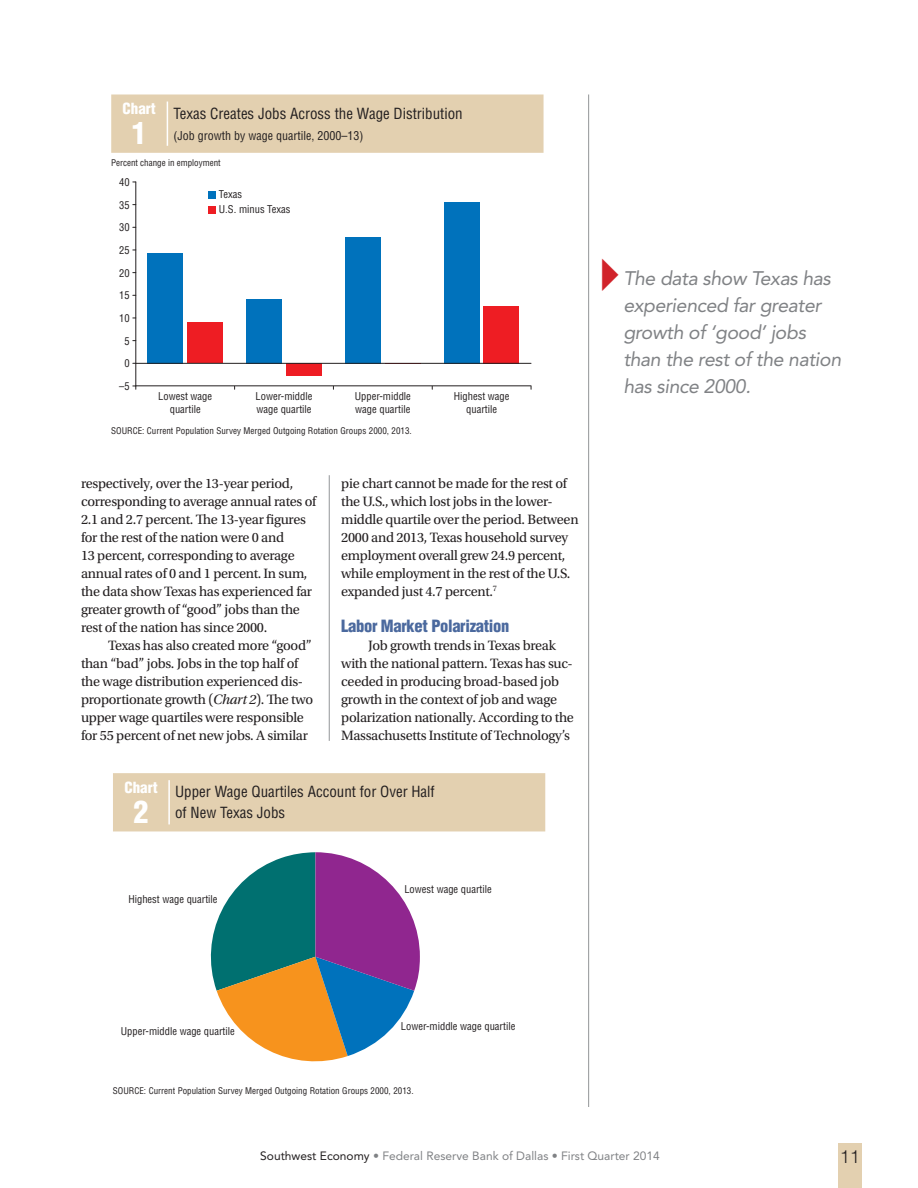
<style>
.page{position:relative;width:918px;height:1188px;background:#fff}
.page>*{position:absolute;margin:0;border:0;box-sizing:border-box;transform-origin:0 0}
.Chart{font:900 condensed 30px "Helvetica LT Std";color:#fff}
.Pullquote{font:italic 19.5px/27px "Avenir LT Std";letter-spacing:-.02em;color:#808285}
.t1{font:300 18px "Helvetica LT Std";color:#231f20}
.ArticleSubhead{font:900 condensed 16.5px "Helvetica LT Std";letter-spacing:-.02em;color:#4b699e}
.ChartTitle{font:condensed 15px "Helvetica LT Std";color:#231f20}
.Chart_word{font:900 condensed 15px "Helvetica LT Std";color:#fff}
.ArticleIndent-20{font:14.25px/18px "Utopia Std";letter-spacing:-.02em;color:#231f20}
.t2{font:12px "Avenir LT Std";color:#808285}
.ChartTitle-2{font:condensed 12px "Helvetica LT Std";color:#231f20}
.t3{font:condensed 10.5px/12.6px "Helvetica LT Std";color:#231f20}
.Source{font:condensed 9px "Helvetica LT Std";color:#231f20}
.ChartAxis{font:condensed 9px "Helvetica LT Std";color:#231f20}
.s1{font-style:italic}
.s2{color:#231f20}
</style>
<div class="page">
<div style="left:838px;top:1144px;width:24px;height:44px;background:#e3d0b0"></div>
<hr style="left:329px;top:475px;width:1px;height:266px;background:#939598">
<hr style="left:588px;top:94px;width:1px;height:1013px;background:#939598">
<div style="left:111px;top:94px;width:433px;height:59px;background:#e3d0b0"></div>
<hr style="left:167px;top:102px;width:1px;height:44px;background:#fff">
<hr style="left:135px;top:182px;width:1px;height:204px;background:#231f20">
<div style="left:187px;top:322px;width:36px;height:41px;background:#ee1d23"></div>
<div style="left:286px;top:363px;width:36px;height:13px;background:#ee1d23"></div>
<div style="left:484px;top:306px;width:35px;height:57px;background:#ee1d23"></div>
<div style="left:148px;top:253px;width:35px;height:110px;background:#0072bc"></div>
<div style="left:246px;top:299px;width:36px;height:64px;background:#0072bc"></div>
<div style="left:345px;top:237px;width:36px;height:126px;background:#0072bc"></div>
<div style="left:444px;top:202px;width:36px;height:161px;background:#0072bc"></div>
<hr style="left:136px;top:385px;width:395px;height:1px;background:#231f20">
<hr style="left:136px;top:363px;width:395px;height:1px;background:#231f20">
<div style="left:208px;top:192px;width:7px;height:7px;background:#0072bc"></div>
<div style="left:208px;top:207px;width:7px;height:7px;background:#ee1d23"></div>
<div style="left:113px;top:773px;width:432px;height:58px;background:#e3d0b0"></div>
<hr style="left:168px;top:780px;width:2px;height:44px;background:#fff">
<svg style="left:210px;top:852px;width:210px;height:210px"></svg>
<p class="Chart_word" style="left:123px;top:99px;width:35px">Chart</p>
<p class="Chart" style="left:132px;top:114px;width:16px">1</p>
<p class="ChartTitle" style="left:173px;top:104px;width:291px">Texas Creates Jobs Across the Wage Distribution</p>
<p class="ChartTitle-2" style="left:173px;top:128px;width:191px">(Job growth by wage quartile, 2000–13)</p>
<p class="ChartAxis" style="left:111px;top:157px;width:111px">Percent change in employment</p>
<p class="t3" style="left:119px;top:176px;width:12px">40</p>
<p class="t3" style="left:119px;top:198px;width:12px">35</p>
<p class="t3" style="left:119px;top:221px;width:12px">30</p>
<p class="t3" style="left:119px;top:244px;width:12px">25</p>
<p class="t3" style="left:119px;top:266px;width:12px">20</p>
<p class="t3" style="left:119px;top:289px;width:12px">15</p>
<p class="t3" style="left:119px;top:312px;width:12px">10</p>
<p class="t3" style="left:124px;top:334px;width:7px">5</p>
<p class="t3" style="left:124px;top:357px;width:7px">0</p>
<p class="t3" style="left:119px;top:380px;width:12px">–5</p>
<p class="t3" style="left:219px;top:187px;width:73px;line-height:15px">Texas<br>U.S. minus Texas</p>
<p class="t3" style="left:158px;top:390px;width:55px;text-align:center">Lowest wage quartile</p>
<p class="t3" style="left:256px;top:390px;width:58px">Lower-middle wage quartile</p>
<p class="t3" style="left:355px;top:390px;width:58px">Upper-middle wage quartile</p>
<p class="Source" style="left:111px;top:425px;width:302px">SOURCE: Current Population Survey Merged Outgoing Rotation Groups 2000, 2013.</p>
<p class="t3" style="left:454px;top:390px;width:57px;text-align:center">Highest wage quartile</p>
<p class="ArticleIndent-20" style="left:81px;top:474px;width:237px">respectively, over the 13-year period, corresponding to average annual rates of 2.1 and 2.7 percent. The 13-year figures for the rest of the nation were 0 and<br>13 percent, corresponding to average annual rates of 0 and 1 percent. In sum, the data show Texas has experienced far greater growth of “good” jobs than the rest of the nation has since 2000.</p>
<p class="ArticleIndent-20" style="left:81px;top:636px;width:234px;text-indent:27px">Texas has also created more “good” than “bad” jobs. Jobs in the top half of the wage distribution experienced dis&shy;proportionate growth (<span class="s1">Chart 2</span>). The two upper wage quartiles were responsible for 55 percent of net new jobs. A similar</p>
<p class="ArticleIndent-20" style="left:341px;top:474px;width:239px">pie chart cannot be made for the rest of the U.S., which lost jobs in the lower&shy;middle quartile over the period. Between 2000 and 2013, Texas household survey employment overall grew 24.9 percent, while employment in the rest of the U.S. expanded just 4.7 percent.<sup>7</sup></p>
<p class="ArticleSubhead" style="left:341px;top:615px;width:170px">Labor Market Polarization</p>
<p class="ArticleIndent-20" style="left:341px;top:636px;width:234px;text-indent:27px">Job growth trends in Texas break with the national pattern. Texas has suc&shy;ceeded in producing broad-based job growth in the context of job and wage polarization nationally. According to the Massachusetts Institute of Technology’s</p>
<p class="Chart_word" style="left:124px;top:778px;width:35px">Chart</p>
<p class="Chart" style="left:134px;top:793px;width:16px">2</p>
<p class="ChartTitle" style="left:175px;top:782px;width:261px">Upper Wage Quartiles Account for Over Half</p>
<p class="ChartTitle" style="left:175px;top:803px;width:112px">of New Texas Jobs</p>
<p class="t3" style="left:128px;top:893px;width:91px">Highest wage quartile</p>
<p class="t3" style="left:404px;top:883px;width:89px">Lowest wage quartile</p>
<p class="Pullquote" style="left:623px;top:265px;width:219px">The data show Texas has experienced far greater growth of ‘good’ jobs than the rest of the nation has since 2000.</p>
<p class="t3" style="left:121px;top:1025px;width:115px">Upper-middle wage quartile</p>
<p class="t3" style="left:401px;top:1020px;width:116px">Lower-middle wage quartile</p>
<p class="Source" style="left:113px;top:1085px;width:302px">SOURCE: Current Population Survey Merged Outgoing Rotation Groups 2000, 2013.</p>
<p class="t2" style="left:260px;top:1149px;width:401px"><span class="s2">Southwest Economy</span> • Federal Reserve Bank of Dallas • First Quarter 2014</p>
<p class="t1" style="left:840px;top:1146px;width:22px">11</p>
</div>
